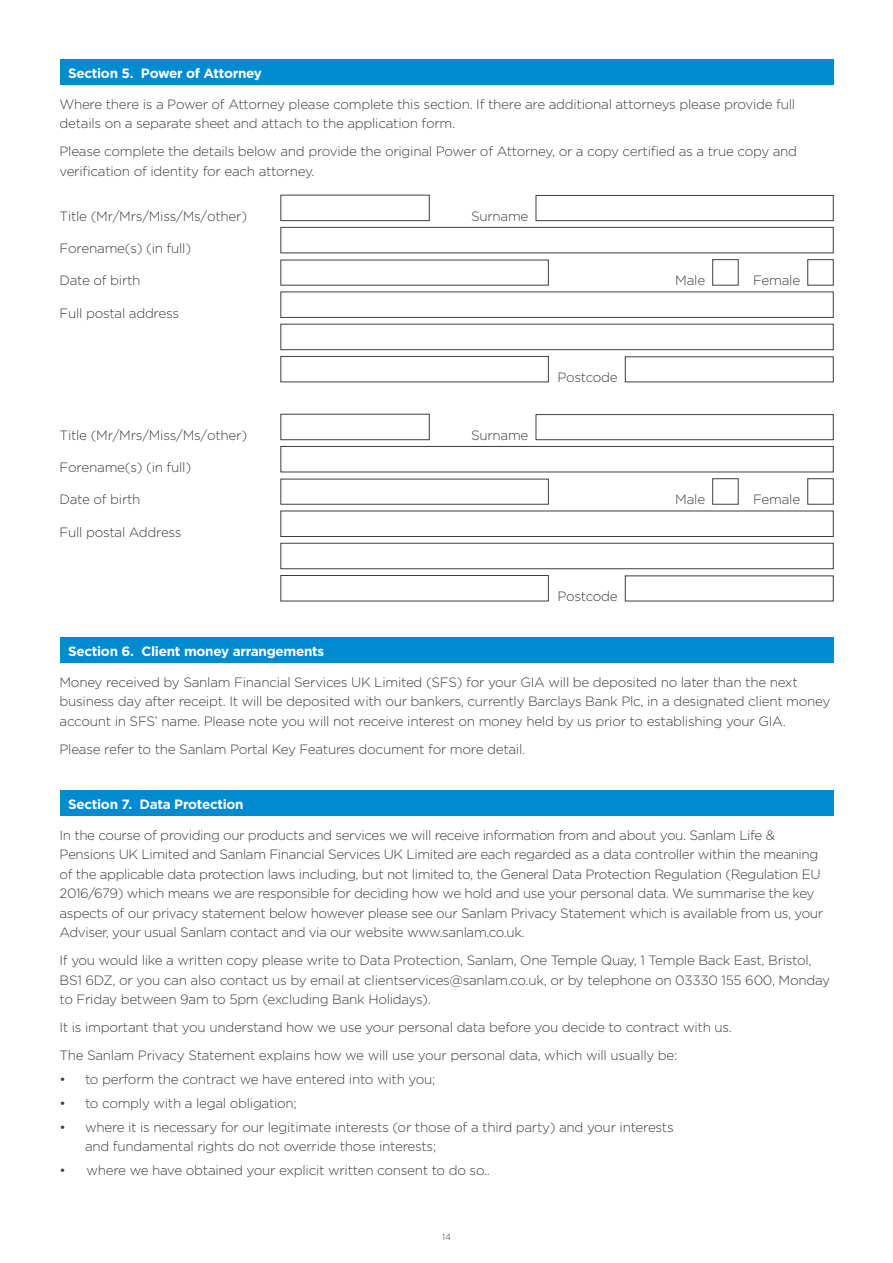
<style>
.page{position:relative;width:893px;height:1263px;background:#fff}
.page>*{position:absolute;margin:0;border:0;box-sizing:border-box;transform-origin:0 0}
.t1{font:300 13.5px/19.5px "Gotham";letter-spacing:-.02em;color:#3e3e3f}
.t2{font:700 13.5px "Gotham";letter-spacing:-.02em;color:#fff}
.t3{font:300 9px "Gotham";color:#3e3e3f}
</style>
<div class="page">
<div style="left:60px;top:60px;width:773px;height:25px;background:#008ad0"></div>
<div style="left:281px;top:195px;width:148px;height:26px;background:#fff;border:1px solid #3e3e3f"></div>
<div style="left:536px;top:195px;width:297px;height:26px;background:#fff;border:1px solid #3e3e3f"></div>
<div style="left:281px;top:227px;width:552px;height:26px;background:#fff;border:1px solid #3e3e3f"></div>
<div style="left:712px;top:259px;width:26px;height:26px;background:#fff;border:1px solid #3e3e3f"></div>
<div style="left:807px;top:259px;width:26px;height:26px;background:#fff;border:1px solid #3e3e3f"></div>
<div style="left:281px;top:292px;width:552px;height:26px;background:#fff;border:1px solid #3e3e3f"></div>
<div style="left:281px;top:324px;width:552px;height:26px;background:#fff;border:1px solid #3e3e3f"></div>
<div style="left:281px;top:356px;width:268px;height:26px;background:#fff;border:1px solid #3e3e3f"></div>
<div style="left:281px;top:414px;width:148px;height:26px;background:#fff;border:1px solid #3e3e3f"></div>
<div style="left:536px;top:414px;width:297px;height:26px;background:#fff;border:1px solid #3e3e3f"></div>
<div style="left:281px;top:446px;width:552px;height:26px;background:#fff;border:1px solid #3e3e3f"></div>
<div style="left:712px;top:478px;width:26px;height:26px;background:#fff;border:1px solid #3e3e3f"></div>
<div style="left:807px;top:478px;width:26px;height:26px;background:#fff;border:1px solid #3e3e3f"></div>
<div style="left:281px;top:511px;width:552px;height:26px;background:#fff;border:1px solid #3e3e3f"></div>
<div style="left:281px;top:543px;width:552px;height:26px;background:#fff;border:1px solid #3e3e3f"></div>
<div style="left:281px;top:575px;width:268px;height:26px;background:#fff;border:1px solid #3e3e3f"></div>
<div style="left:60px;top:638px;width:773px;height:25px;background:#008ad0"></div>
<div style="left:60px;top:790px;width:773px;height:26px;background:#008ad0"></div>
<p class="t2" style="left:68px;top:64px;width:195px">Section 5. Power of Attorney</p>
<p class="t1" style="left:60px;top:94px;width:737px">Where there is a Power of Attorney please complete this section. If there are additional attorneys please provide full details on a separate sheet and attach to the application form.</p>
<p class="t1" style="left:60px;top:141px;width:739px">Please complete the details below and provide the original Power of Attorney, or a copy certified as a true copy and verification of identity for each attorney.</p>
<p class="t1" style="left:60px;top:206px;width:189px">Title (Mr/Mrs/Miss/Ms/other)</p>
<p class="t1" style="left:471px;top:206px;width:59px">Surname</p>
<p class="t1" style="left:60px;top:238px;width:133px">Forename(s) (in full)</p>
<p class="t1" style="left:60px;top:270px;width:83px">Date of birth</p>
<p class="t1" style="left:675px;top:270px;width:31px">Male</p>
<p class="t1" style="left:753px;top:270px;width:49px">Female</p>
<p class="t1" style="left:60px;top:303px;width:121px">Full postal address</p>
<p class="t1" style="left:557px;top:367px;width:62px">Postcode</p>
<p class="t1" style="left:60px;top:425px;width:189px">Title (Mr/Mrs/Miss/Ms/other)</p>
<p class="t1" style="left:471px;top:425px;width:59px">Surname</p>
<p class="t1" style="left:60px;top:457px;width:133px">Forename(s) (in full)</p>
<p class="t1" style="left:60px;top:489px;width:83px">Date of birth</p>
<p class="t1" style="left:675px;top:489px;width:31px">Male</p>
<p class="t1" style="left:753px;top:489px;width:49px">Female</p>
<p class="t1" style="left:60px;top:522px;width:124px">Full postal Address</p>
<p class="t1" style="left:557px;top:586px;width:62px">Postcode</p>
<p class="t2" style="left:68px;top:642px;width:258px">Section 6. Client money arrangements</p>
<p class="t1" style="left:60px;top:672px;width:772px">Money received by Sanlam Financial Services UK Limited (SFS) for your GIA will be deposited no later than the next business day after receipt. It will be deposited with our bankers, currently Barclays Bank Plc, in a designated client money account in SFS’ name. Please note you will not receive interest on money held by us prior to establishing your GIA.</p>
<p class="t1" style="left:60px;top:739px;width:467px">Please refer to the Sanlam Portal Key Features document for more detail.</p>
<p class="t2" style="left:68px;top:795px;width:177px">Section 7. Data Protection</p>
<p class="t1" style="left:60px;top:825px;width:765px">In the course of providing our products and services we will receive information from and about you. Sanlam Life &amp; Pensions UK Limited and Sanlam Financial Services UK Limited are each regarded as a data controller within the meaning of the applicable data protection laws including, but not limited to, the General Data Protection Regulation (Regulation EU 2016/679) which means we are responsible for deciding how we hold and use your personal data. We summarise the key aspects of our privacy statement below however please see our Sanlam Privacy Statement which is available from us, your Adviser, your usual Sanlam contact and via our website www.sanlam.co.uk.</p>
<p class="t1" style="left:60px;top:950px;width:772px">If you would like a written copy please write to Data Protection, Sanlam, One Temple Quay, 1 Temple Back East, Bristol,<br>BS1 6DZ, or you can also contact us by email at clientservices@sanlam.co.uk, or by telephone on 03330 155 600, Monday to Friday between 9am to 5pm (excluding Bank Holidays).</p>
<p class="t1" style="left:60px;top:1013px;width:674px;line-height:28px">It is important that you understand how we use your personal data before you decide to contract with us.<br>The Sanlam Privacy Statement explains how we will use your personal data, which will usually be:</p>
<p class="t1" style="left:60px;top:1069px;width:377px">• to perform the contract we have entered into with you;</p>
<p class="t1" style="left:60px;top:1093px;width:239px">• to comply with a legal obligation;</p>
<p class="t1" style="left:85px;top:1117px;width:590px;text-indent:-26px">• where it is necessary for our legitimate interests (or those of a third party) and your interests and fundamental rights do not override those interests;</p>
<p class="t1" style="left:60px;top:1160px;width:432px">• where we have obtained your explicit written consent to do so..</p>
<p class="t3" style="left:442px;top:1231px;width:10px">14</p>
</div>
